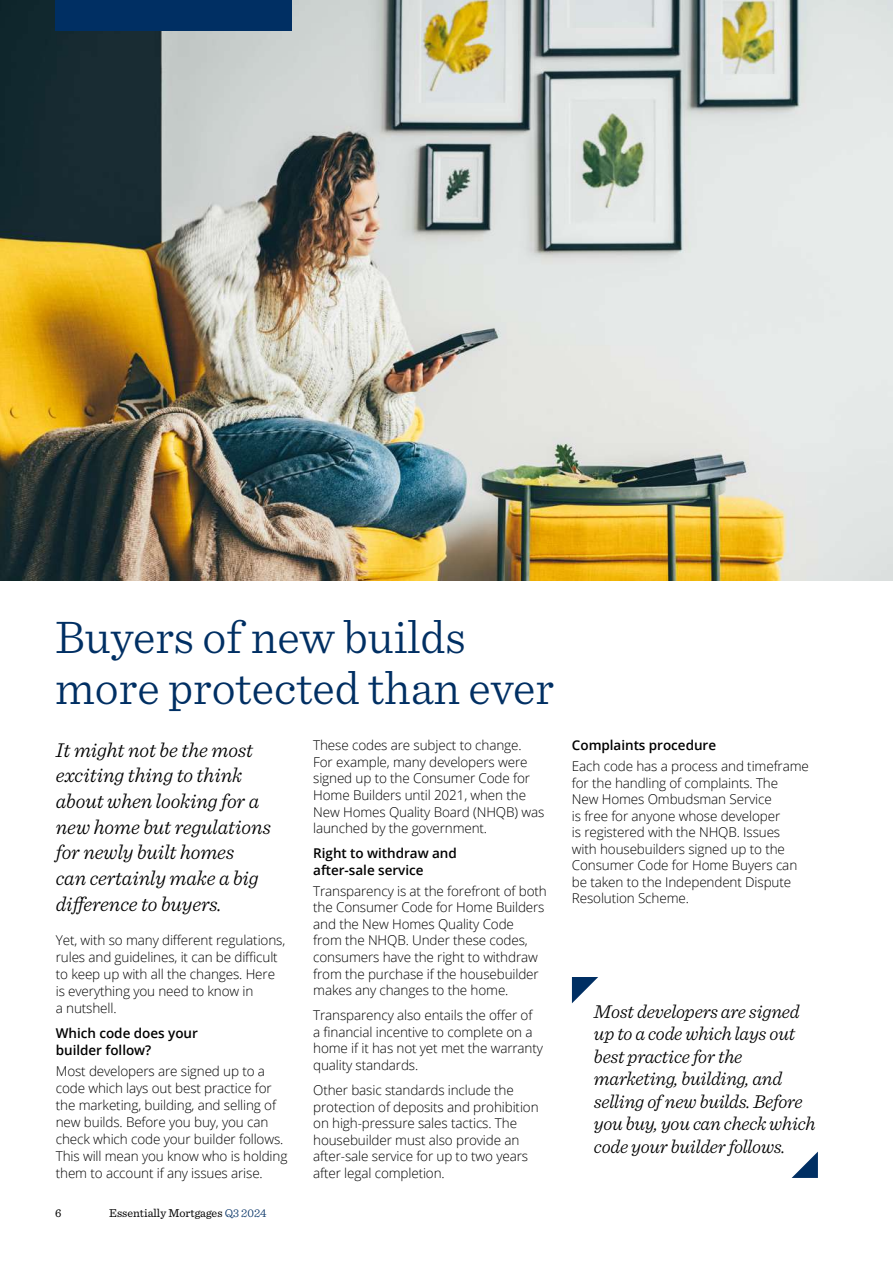
<style>
.page{position:relative;width:893px;height:1263px;background:#fff}
.page>*{position:absolute;margin:0;border:0;box-sizing:border-box;transform-origin:0 0}
.t1{font:300 48px/51px "Sentinel";color:#002f63}
.t2{font:italic 300 21px/25.7px "Sentinel";letter-spacing:-.005em;color:#000}
.t3{font:italic 300 19.5px/22.5px "Sentinel";letter-spacing:-.01em;color:#000}
.t4{font:300 13.5px/16.6px "Open Sans";letter-spacing:-.01em;color:#000}
.t5{font:600 13.5px/17px "Open Sans";letter-spacing:-.005em;color:#000}
.t6{font:12px "Sentinel";color:#000}
.s1{font-weight:300;color:#002f63}
</style>
<div class="page">
<img style="left:0;top:0;width:893px;height:580px">
<div style="left:55px;top:0;width:237px;height:31px;background:#002f63"></div>
<svg style="left:572px;top:977px;width:26px;height:26px"></svg>
<svg style="left:792px;top:1151px;width:26px;height:27px"></svg>
<h1 class="t1" style="left:55px;top:608px;width:501px">Buyers of new builds more protected than ever</h1>
<h2 class="t2" style="left:56px;top:735px;width:217px">It might not be the most exciting thing to think about when looking for a new home but regulations for newly built homes<br>can certainly make a big difference to buyers.</h2>
<p class="t4" style="left:56px;top:931px;width:231px">Yet, with so many different regulations, rules and guidelines, it can be difficult to keep up with all the changes. Here is everything you need to know in<br>a nutshell.</p>
<p class="t5" style="left:56px;top:1024px;width:144px">Which code does your builder follow?</p>
<p class="t4" style="left:56px;top:1062px;width:233px">Most developers are signed up to a code which lays out best practice for the marketing, building, and selling of new builds. Before you buy, you can check which code your builder follows.<br>This will mean you know who is holding them to account if any issues arise.</p>
<p class="t6" style="left:55px;top:1204px;width:8px">6</p>
<p class="t6" style="left:109px;top:1204px;width:159px">Essentially Mortgages <span class="s1">Q3 2024</span></p>
<p class="t4" style="left:313px;top:737px;width:233px">These codes are subject to change.<br>For example, many developers were signed up to the Consumer Code for Home Builders until 2021, when the New Homes Quality Board (NHQB) was launched by the government.</p>
<p class="t5" style="left:313px;top:845px;width:145px">Right to withdraw and after-sale service</p>
<p class="t4" style="left:313px;top:882px;width:235px">Transparency is at the forefront of both the Consumer Code for Home Builders and the New Homes Quality Code<br>from the NHQB. Under these codes, consumers have the right to withdraw from the purchase if the housebuilder makes any changes to the home.</p>
<p class="t4" style="left:313px;top:1006px;width:231px">Transparency also entails the offer of<br>a financial incentive to complete on a home if it has not yet met the warranty quality standards.</p>
<p class="t4" style="left:313px;top:1081px;width:227px">Other basic standards include the protection of deposits and prohibition on high-pressure sales tactics. The housebuilder must also provide an after-sale service for up to two years after legal completion.</p>
<p class="t5" style="left:572px;top:737px;width:146px">Complaints procedure</p>
<p class="t4" style="left:572px;top:757px;width:238px">Each code has a process and timeframe for the handling of complaints. The<br>New Homes Ombudsman Service<br>is free for anyone whose developer<br>is registered with the NHQB. Issues<br>with housebuilders signed up to the<br>Consumer Code for Home Buyers can be taken to the Independent Dispute<br>Resolution Scheme.</p>
<h3 class="t3" style="left:594px;top:999px;width:223px">Most developers are signed up to a code which lays out best practice for the marketing, building, and selling of new builds. Before you buy, you can check which code your builder follows.</h3>
</div>
